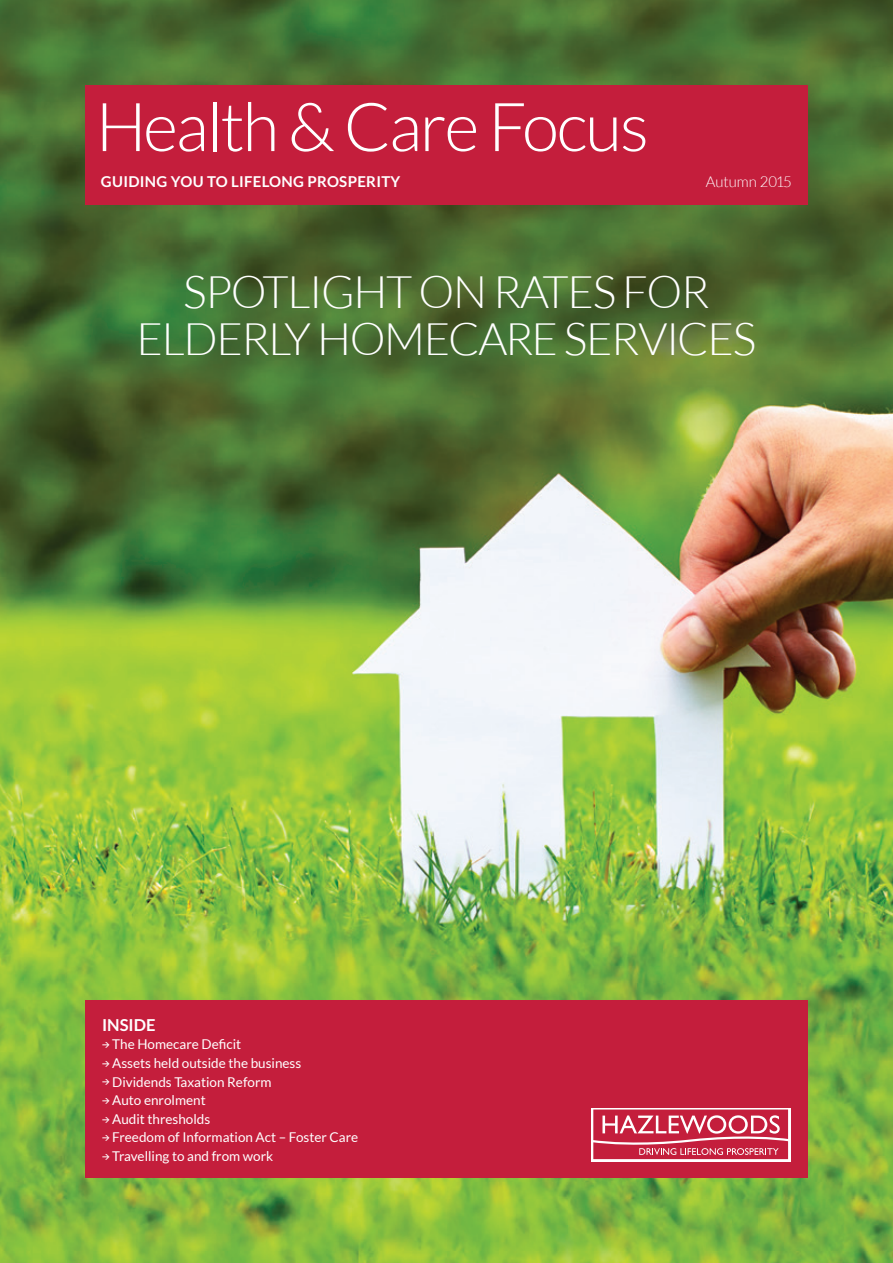
<style>
.page{position:relative;width:893px;height:1263px;background:#fff}
.page>*{position:absolute;margin:0;border:0;box-sizing:border-box;transform-origin:0 0}
.t1{font:300 67.5px "Lato";letter-spacing:-.03em;color:#fff}
.t2{font:300 45px/46.5px "Lato";letter-spacing:-.03em;color:#fff;text-align:center}
.t3{font:700 16.5px "Lato";color:#fff}
.t4{font:700 15px "Lato";letter-spacing:.02em;color:#fff}
.t5{font:300 15px "Lato";color:#fff}
.t6{font:13.5px/18.6px "Lato";color:#fff}
</style>
<div class="page">
<img style="left:0;top:0;width:893px;height:1263px">
<div style="left:85px;top:85px;width:723px;height:119px;background:#c41e3c"></div>
<div style="left:85px;top:1000px;width:723px;height:178px;background:#c41e3c"></div>
<svg style="left:591px;top:1108px;width:199px;height:53px"></svg>
<svg style="left:593px;top:1109px;width:195px;height:50px"></svg>
<h1 class="t1" style="left:96px;top:91px;width:555px">Health &amp; Care Focus</h1>
<p class="t4" style="left:101px;top:173px;width:301px">GUIDING YOU TO LIFELONG PROSPERITY</p>
<p class="t5" style="left:706px;top:174px;width:88px">Autumn 2015</p>
<h2 class="t2" style="left:137px;top:269px;width:621px">SPOTLIGHT ON RATES FOR<br>ELDERLY HOMECARE SERVICES</h2>
<p class="t3" style="left:102px;top:1015px;width:55px">INSIDE</p>
<p class="t6" style="left:102px;top:1035px;width:258px"><sup>&gt;</sup> The Homecare Deficit<br><sup>&gt;</sup> Assets held outside the business<br><sup>&gt;</sup> Dividends Taxation Reform<br><sup>&gt;</sup> Auto enrolment<br><sup>&gt;</sup> Audit thresholds<br><sup>&gt;</sup> Freedom of Information Act – Foster Care <sup>&gt;</sup> Travelling to and from work</p>
</div>
